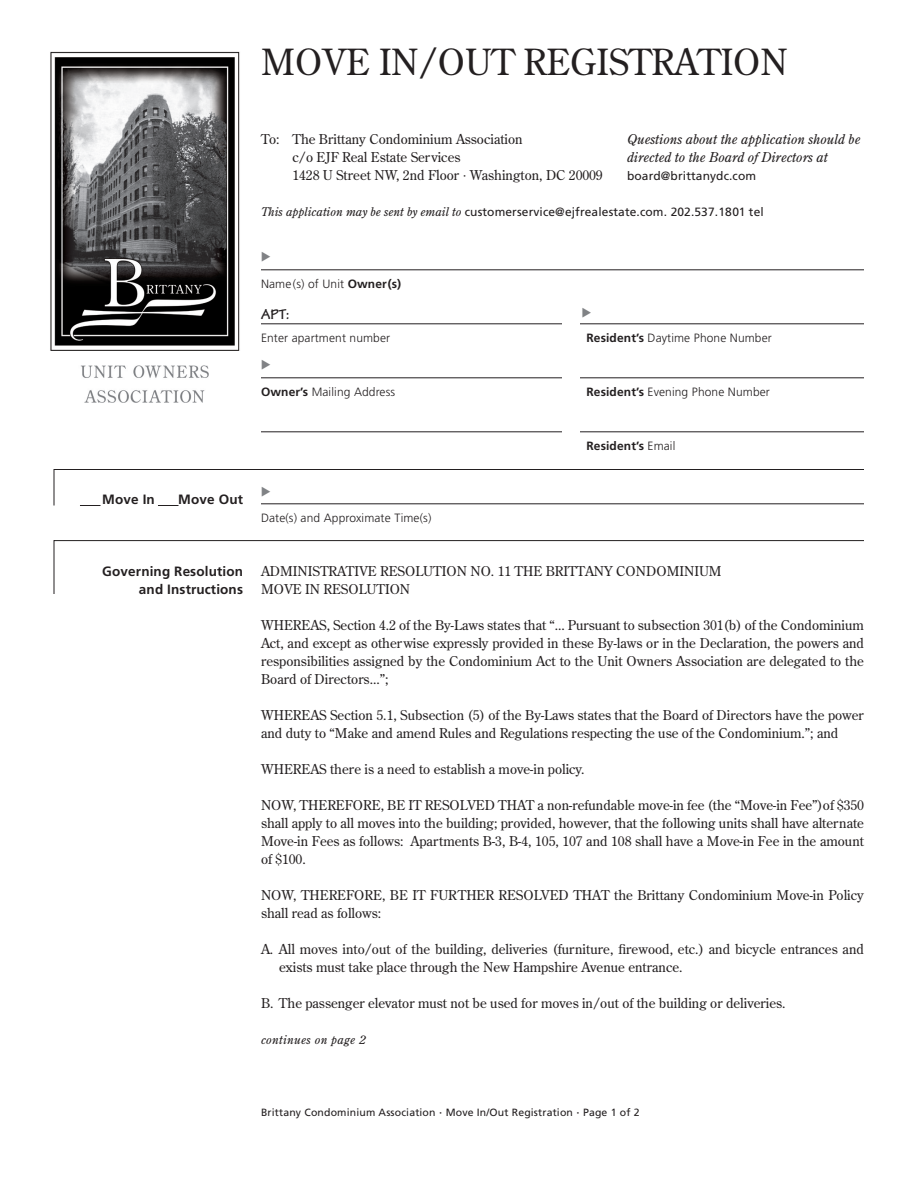
<style>
.page{position:relative;width:918px;height:1188px;background:#fff}
.page>*{position:absolute;margin:0;border:0;box-sizing:border-box;transform-origin:0 0}
.t1{font:36px "Century Old Style Std";color:#231f20}
.t2{font:700 15px "Tekton Pro";color:#231f20}
.t3{font:13.5px/18px "Century Old Style Std";color:#231f20}
.t4{font:italic 13.5px "Century Old Style Std";color:#231f20}
.t5{font:700 13.5px "Frutiger";letter-spacing:.01em;color:#231f20}
.t6{font:300 12px "Frutiger";letter-spacing:.01em;color:#231f20}
.t7{font:12px "Frutiger";letter-spacing:.01em;color:#231f20}
.t8{font:italic 12px "Century Old Style Std";letter-spacing:.025em;color:#231f20}
.t9{font:700 12px "Frutiger";letter-spacing:.01em;color:#231f20}
.t10{font:10.5px "Frutiger";letter-spacing:.015em;color:#231f20}
.s1{font-family:"Frutiger"}
.s2{font-family:"Century Old Style Std";font-style:italic}
.s3{font-weight:700}
.s4{font-weight:300}
.s5{font-size:13.5px}
</style>
<div class="page">
<img style="left:50px;top:51px;width:190px;height:352px">
<hr style="left:261px;top:270px;width:603px;height:1px;background:#231f20">
<hr style="left:261px;top:324px;width:603px;height:1px;background:#231f20">
<hr style="left:261px;top:378px;width:603px;height:1px;background:#231f20">
<hr style="left:261px;top:432px;width:603px;height:1px;background:#231f20">
<svg style="left:54px;top:540px;width:810px;height:54px"></svg>
<div style="left:562px;top:276px;width:18px;height:174px;background:#fff"></div>
<svg style="left:54px;top:469px;width:810px;height:37px"></svg>
<p class="t1" style="left:261px;top:39px;width:529px">MOVE IN/OUT REGISTRATION</p>
<p class="t3" style="left:261px;top:130px;width:263px">To: The Brittany Condominium Association</p>
<p class="t3" style="left:292px;top:148px;width:170px">c/o EJF Real Estate Services</p>
<p class="t3" style="left:292px;top:166px;width:312px">1428 U Street NW, 2nd Floor <span class="s1">·</span> Washington, DC 20009</p>
<p class="t7" style="left:261px;top:205px;width:504px"><span class="s2">This application may be sent by email to</span> customerservice@ejfrealestate.com. 202.537.1801 tel</p>
<p class="t4" style="left:627px;top:131px;width:235px">Questions about the application should be</p>
<p class="t4" style="left:627px;top:149px;width:202px">directed to the Board of Directors at</p>
<p class="t7" style="left:627px;top:169px;width:131px">board@brittanydc.com</p>
<p class="t5" style="left:102px;top:491px;width:54px">Move In</p>
<p class="t5" style="left:178px;top:491px;width:66px">Move Out</p>
<p class="t5" style="left:102px;top:563px;width:142px">Governing Resolution</p>
<p class="t5" style="left:139px;top:581px;width:106px">and Instructions</p>
<p class="t6" style="left:261px;top:277px;width:142px">Name(s) of Unit <span class="s3">Owner(s)</span></p>
<p class="t2" style="left:261px;top:305px;width:30px">APT:</p>
<p class="t6" style="left:261px;top:331px;width:131px">Enter apartment number</p>
<p class="t6" style="left:587px;top:331px;width:187px"><span class="s3">Resident’s</span> Daytime Phone Number</p>
<p class="t6" style="left:261px;top:385px;width:136px"><span class="s3">Owner’s</span> Mailing Address</p>
<p class="t6" style="left:587px;top:385px;width:185px"><span class="s3">Resident’s</span> Evening Phone Number</p>
<p class="t6" style="left:261px;top:511px;width:172px">Date(s) and Approximate Time(s)</p>
<p class="t9" style="left:587px;top:439px;width:90px">Resident’s <span class="s4">Email</span></p>
<p class="t3" style="left:261px;top:562px;width:462px">ADMINISTRATIVE RESOLUTION NO. 11 THE BRITTANY CONDOMINIUM</p>
<p class="t3" style="left:261px;top:580px;width:151px">MOVE IN RESOLUTION</p>
<p class="t3" style="left:261px;top:616px;width:605px;text-align:justify">WHEREAS, Section 4.2 of the By-Laws states that “... Pursuant to subsection 301(b) of the Condominium Act, and except as otherwise expressly provided in these By-laws or in the Declaration, the powers and responsibilities assigned by the Condominium Act to the Unit Owners Association are delegated to the Board of Directors...”;</p>
<p class="t3" style="left:261px;top:706px;width:604px">WHEREAS Section 5.1, Subsection (5) of the By-Laws states that the Board of Directors have the power and duty to “Make and amend Rules and Regulations respecting the use of the Condominium.”; and</p>
<p class="t3" style="left:261px;top:760px;width:325px">WHEREAS there is a need to establish a move-in policy.</p>
<p class="t3" style="left:261px;top:796px;width:605px;text-align:justify">NOW, THEREFORE, BE IT RESOLVED THAT a non-refundable move-in fee (the “Move-in Fee”)of $350 shall apply to all moves into the building; provided, however, that the following units shall have alternate Move-in Fees as follows: Apartments B-3, B-4, 105, 107 and 108 shall have a Move-in Fee in the amount of $100.</p>
<p class="t3" style="left:261px;top:886px;width:604px">NOW, THEREFORE, BE IT FURTHER RESOLVED THAT the Brittany Condominium Move-in Policy shall read as follows:</p>
<p class="t3" style="left:279px;top:940px;width:586px;text-indent:-18px">A. All moves into/out of the building, deliveries (furniture, firewood, etc.) and bicycle entrances and exists must take place through the New Hampshire Avenue entrance.</p>
<p class="t3" style="left:261px;top:994px;width:526px">B. The passenger elevator must not be used for moves in/out of the building or deliveries.</p>
<p class="t8" style="left:261px;top:1032px;width:106px">continues on page 2</p>
<p class="t10" style="left:261px;top:1106px;width:380px">Brittany Condominium Association <span class="s5">·</span> Move In/Out Registration <span class="s5">·</span> Page 1 of 2</p>
</div>
